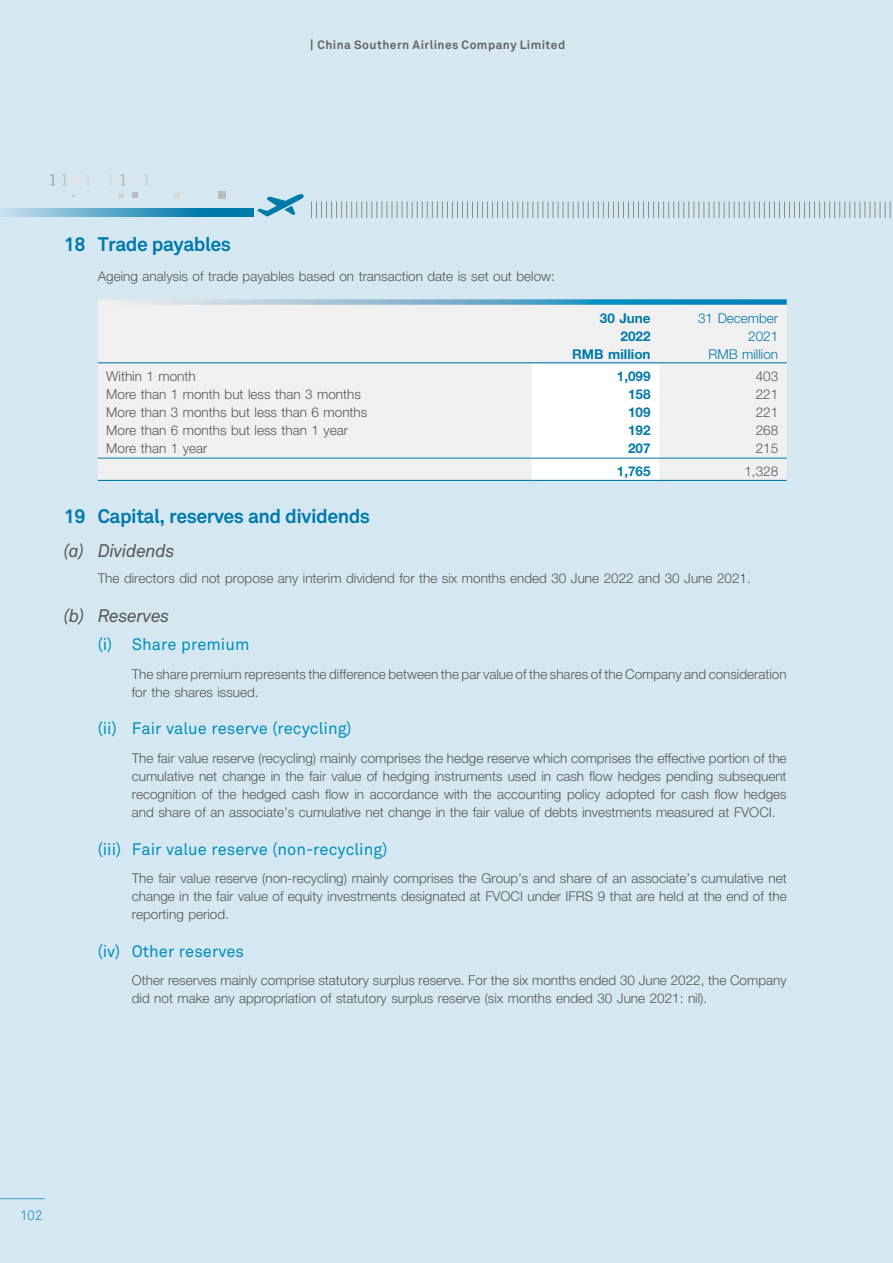
<style>
.page{position:relative;width:893px;height:1263px;background:#d5e8f1}
.page>*{position:absolute;margin:0;border:0;box-sizing:border-box;transform-origin:0 0}
.t1{font:700 19.5px "Akkurat Pro";letter-spacing:-.025em;color:#0079ab}
.t2{font:italic 18px "Akkurat Pro";letter-spacing:-.025em;color:#575756}
.t3{font:16.5px "Akkurat Pro";color:#008fba}
.t4{font:300 13.5px/18px "Helvetica Neue LT Std";color:#575756}
.t5{font:700 13.5px "Helvetica Neue LT Std";color:#0079ab}
.t6{font:300 13.5px "Helvetica Neue LT Std";color:#0079ab}
.t7{font:13.5px "Akkurat Light Pro";color:#0079ab}
.t8{font:700 12px "Akkurat Pro";letter-spacing:.04em;color:#636362}
.s1{font-family:"M Hei HK";font-weight:800}
</style>
<div class="page">
<hr style="left:0;top:1198px;width:45px;height:1px;background:#51a9ca">
<svg style="left:0;top:208px;width:253px;height:8px"></svg>
<svg style="left:257px;top:194px;width:47px;height:23px"></svg>
<svg style="left:311px;top:201px;width:580px;height:17px"></svg>
<svg style="left:119px;top:193px;width:5px;height:5px"></svg>
<svg style="left:174px;top:192px;width:5px;height:6px"></svg>
<svg style="left:132px;top:192px;width:6px;height:6px"></svg>
<div style="left:218px;top:192px;width:7px;height:7px;background:#bcbcbc"></div>
<svg style="left:27px;top:174px;width:4px;height:11px"></svg>
<svg style="left:120px;top:174px;width:5px;height:12px"></svg>
<svg style="left:50px;top:174px;width:5px;height:12px"></svg>
<svg style="left:132px;top:174px;width:5px;height:11px"></svg>
<svg style="left:144px;top:174px;width:5px;height:12px"></svg>
<svg style="left:62px;top:174px;width:28px;height:12px"></svg>
<svg style="left:109px;top:174px;width:4px;height:12px"></svg>
<svg style="left:98px;top:299px;width:689px;height:6px"></svg>
<div style="left:98px;top:305px;width:689px;height:174px;background:#f0f0f0"></div>
<div style="left:531px;top:363px;width:128px;height:116px;background:#fff"></div>
<hr style="left:98px;top:362px;width:433px;height:1px;background:#0079ab">
<hr style="left:531px;top:362px;width:128px;height:1px;background:#0079ab">
<hr style="left:659px;top:362px;width:128px;height:1px;background:#0079ab">
<hr style="left:98px;top:458px;width:433px;height:1px;background:#0079ab">
<hr style="left:531px;top:458px;width:128px;height:1px;background:#0079ab">
<hr style="left:659px;top:458px;width:128px;height:1px;background:#0079ab">
<hr style="left:98px;top:480px;width:433px;height:1px;background:#0079ab">
<hr style="left:531px;top:480px;width:128px;height:1px;background:#0079ab">
<hr style="left:659px;top:480px;width:128px;height:1px;background:#0079ab">
<p class="t8" style="left:310px;top:38px;width:257px"><span class="s1">|</span> China Southern Airlines Company Limited</p>
<h1 class="t1" style="left:64px;top:232px;width:169px">18 Trade payables</h1>
<p class="t4" style="left:98px;top:267px;width:459px">Ageing analysis of trade payables based on transaction date is set out below:</p>
<p class="t5" style="left:600px;top:310px;width:52px">30 June</p>
<p class="t6" style="left:698px;top:310px;width:82px">31 December</p>
<p class="t5" style="left:621px;top:328px;width:32px">2022</p>
<p class="t6" style="left:748px;top:328px;width:32px">2021</p>
<p class="t5" style="left:572px;top:346px;width:80px">RMB million</p>
<p class="t6" style="left:708px;top:346px;width:71px">RMB million</p>
<p class="t4" style="left:106px;top:367px;width:91px">Within 1 month</p>
<p class="t5" style="left:617px;top:368px;width:35px">1,099</p>
<p class="t4" style="left:756px;top:367px;width:24px">403</p>
<p class="t4" style="left:106px;top:385px;width:256px">More than 1 month but less than 3 months</p>
<p class="t5" style="left:628px;top:386px;width:24px">158</p>
<p class="t4" style="left:756px;top:385px;width:24px">221</p>
<p class="t4" style="left:106px;top:403px;width:263px">More than 3 months but less than 6 months</p>
<p class="t5" style="left:628px;top:404px;width:24px">109</p>
<p class="t4" style="left:756px;top:403px;width:24px">221</p>
<p class="t4" style="left:106px;top:421px;width:243px">More than 6 months but less than 1 year</p>
<p class="t5" style="left:628px;top:422px;width:24px">192</p>
<p class="t4" style="left:756px;top:421px;width:24px">268</p>
<p class="t4" style="left:106px;top:439px;width:103px">More than 1 year</p>
<p class="t5" style="left:628px;top:440px;width:24px">207</p>
<p class="t4" style="left:756px;top:439px;width:24px">215</p>
<p class="t5" style="left:617px;top:463px;width:35px">1,765</p>
<p class="t4" style="left:744px;top:462px;width:35px">1,328</p>
<h1 class="t1" style="left:64px;top:504px;width:308px">19 Capital, reserves and dividends</h1>
<h2 class="t2" style="left:64px;top:540px;width:112px">(a) Dividends</h2>
<p class="t4" style="left:98px;top:569px;width:655px">The directors did not propose any interim dividend for the six months ended 30 June 2022 and 30 June 2021.</p>
<h2 class="t2" style="left:64px;top:605px;width:107px">(b) Reserves</h2>
<p class="t3" style="left:98px;top:635px;width:153px">(i) Share premium</p>
<p class="t4" style="left:132px;top:665px;width:656px">The share premium represents the difference between the par value of the shares of the Company and consideration for the shares issued.</p>
<p class="t3" style="left:98px;top:719px;width:255px">(ii) Fair value reserve (recycling)</p>
<p class="t4" style="left:132px;top:749px;width:656px;text-align:justify">The fair value reserve (recycling) mainly comprises the hedge reserve which comprises the effective portion of the cumulative net change in the fair value of hedging instruments used in cash flow hedges pending subsequent recognition of the hedged cash flow in accordance with the accounting policy adopted for cash flow hedges and share of an associate’s cumulative net change in the fair value of debts investments measured at FVOCI.</p>
<p class="t3" style="left:98px;top:839px;width:291px">(iii) Fair value reserve (non-recycling)</p>
<p class="t4" style="left:132px;top:869px;width:656px;text-align:justify">The fair value reserve (non-recycling) mainly comprises the Group’s and share of an associate’s cumulative net change in the fair value of equity investments designated at FVOCI under IFRS 9 that are held at the end of the reporting period.</p>
<p class="t3" style="left:98px;top:941px;width:148px">(iv) Other reserves</p>
<p class="t4" style="left:132px;top:971px;width:656px">Other reserves mainly comprise statutory surplus reserve. For the six months ended 30 June 2022, the Company did not make any appropriation of statutory surplus reserve (six months ended 30 June 2021: nil).</p>
<p class="t7" style="left:20px;top:1207px;width:24px">102</p>
</div>
